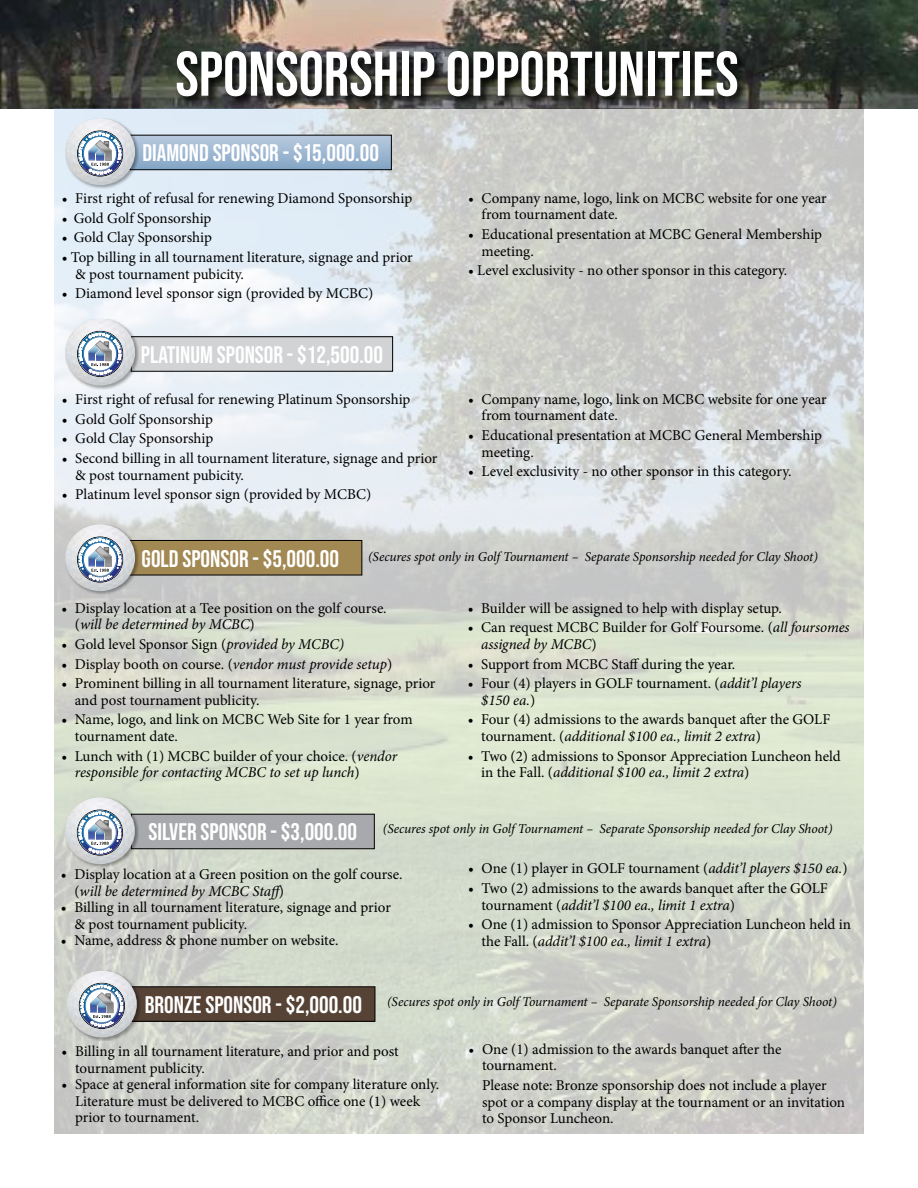
<style>
.page{position:relative;width:918px;height:1188px;background:#fff}
.page>*{position:absolute;margin:0;border:0;box-sizing:border-box;transform-origin:0 0}
.t1{font:63px "Bebas Neue";color:#fff}
.t2{font:24px "Bebas Neue";color:#fff}
.t3{font:15px/16.5px "Minion Pro";letter-spacing:-.005em;color:#000}
.t4{font:italic 15px/16.5px "Minion Pro";letter-spacing:-.01em;color:#000}
.t5{font:italic 13.5px "Minion Pro";letter-spacing:-.01em;color:#000}
.s1{font-style:italic}
.s2{font-style:normal}
</style>
<div class="page">
<img style="left:1px;top:1px;width:917px;height:108px">
<svg style="left:176px;top:50px;width:573px;height:57px;background:#2e302c"></svg>
<img style="left:54px;top:109px;width:810px;height:1025px">
<div style="left:131px;top:814px;width:243px;height:35px;background:#a7a9ac"></div>
<div style="left:131px;top:814px;width:244px;height:35px;border:1px solid #000"></div>
<div style="left:65px;top:797px;width:74px;height:71px;background:#000;opacity:.35"></div>
<img style="left:65px;top:797px;width:70px;height:67px">
<img style="left:78px;top:811px;width:45px;height:33px">
<svg style="left:79px;top:812px;width:42px;height:43px"></svg>
<div style="left:132px;top:987px;width:243px;height:34px;background:#564336"></div>
<div style="left:132px;top:986px;width:243px;height:36px;border:1px solid #000"></div>
<div style="left:67px;top:971px;width:74px;height:70px;background:#000;opacity:.35"></div>
<img style="left:67px;top:971px;width:70px;height:66px">
<img style="left:80px;top:984px;width:45px;height:33px">
<svg style="left:81px;top:985px;width:42px;height:44px"></svg>
<div style="left:131px;top:337px;width:262px;height:34px;background:#d1d3d4"></div>
<div style="left:131px;top:336px;width:262px;height:36px;border:1px solid #000"></div>
<div style="left:119px;top:540px;width:243px;height:35px;background:#a28853"></div>
<div style="left:118px;top:540px;width:244px;height:35px;border:1px solid #000"></div>
<div style="left:65px;top:319px;width:74px;height:70px;background:#000;opacity:.35"></div>
<img style="left:65px;top:319px;width:70px;height:67px">
<img style="left:78px;top:332px;width:45px;height:33px">
<svg style="left:79px;top:333px;width:42px;height:44px"></svg>
<svg style="left:139px;top:137px;width:251px;height:31px;background:#9db7d1"></svg>
<div style="left:130px;top:135px;width:262px;height:35px;border:1px solid #000"></div>
<div style="left:65px;top:118px;width:74px;height:71px;background:#000;opacity:.35"></div>
<img style="left:65px;top:118px;width:70px;height:67px">
<img style="left:78px;top:132px;width:45px;height:33px">
<svg style="left:79px;top:133px;width:42px;height:43px"></svg>
<div style="left:65px;top:524px;width:74px;height:71px;background:#000;opacity:.35"></div>
<img style="left:65px;top:524px;width:70px;height:67px">
<img style="left:78px;top:538px;width:45px;height:33px">
<svg style="left:79px;top:539px;width:42px;height:43px"></svg>
<h1 class="t1" style="left:175px;top:38px;width:565px">SPONSORSHIP OPPORTUNITIES</h1>
<h2 class="t2" style="left:142px;top:140px;width:238px">DIAMOND SPONSOR - $15,000.00</h2>
<p class="t3" style="left:62px;top:190px;width:352px">• First right of refusal for renewing Diamond Sponsorship</p>
<p class="t3" style="left:62px;top:210px;width:151px">• Gold Golf Sponsorship</p>
<p class="t3" style="left:62px;top:229px;width:152px">• Gold Clay Sponsorship</p>
<p class="t3" style="left:75px;top:249px;width:339px;text-indent:-14px">• Top billing in all tournament literature, signage and prior &amp; post tournament pubicity.</p>
<p class="t3" style="left:62px;top:285px;width:313px">• Diamond level sponsor sign (provided by MCBC)</p>
<h2 class="t2" style="left:141px;top:341px;width:244px">PLATINUM SPONSOR - $12,500.00</h2>
<p class="t3" style="left:62px;top:391px;width:350px">• First right of refusal for renewing Platinum Sponsorship</p>
<p class="t3" style="left:62px;top:411px;width:153px">• Gold Golf Sponsorship</p>
<p class="t3" style="left:62px;top:430px;width:153px">• Gold Clay Sponsorship</p>
<p class="t3" style="left:75px;top:450px;width:364px;text-indent:-14px">• Second billing in all tournament literature, signage and prior &amp; post tournament pubicity.</p>
<p class="t3" style="left:62px;top:486px;width:311px">• Platinum level sponsor sign (provided by MCBC)</p>
<p class="t3" style="left:482px;top:190px;width:347px;text-indent:-14px">• Company name, logo, link on MCBC website for one year from tournament date.</p>
<p class="t3" style="left:482px;top:226px;width:342px;text-indent:-14px">• Educational presentation at MCBC General Membership meeting.</p>
<p class="t3" style="left:468px;top:262px;width:321px">• Level exclusivity - no other sponsor in this category.</p>
<p class="t3" style="left:482px;top:391px;width:347px;text-indent:-14px">• Company name, logo, link on MCBC website for one year from tournament date.</p>
<p class="t3" style="left:482px;top:427px;width:342px;text-indent:-14px">• Educational presentation at MCBC General Membership meeting.</p>
<p class="t3" style="left:468px;top:463px;width:325px">• Level exclusivity - no other sponsor in this category.</p>
<h2 class="t2" style="left:142px;top:545px;width:199px">GOLD SPONSOR - $5,000.00</h2>
<p class="t3" style="left:75px;top:600px;width:313px;text-indent:-14px">• Display location at a Tee position on the golf course. (<span class="s1">will be determined by MCBC</span>)</p>
<p class="t3" style="left:61px;top:636px;width:284px">• Gold level Sponsor Sign (<span class="s1">provided by MCBC)</span></p>
<p class="t3" style="left:61px;top:656px;width:332px">• Display booth on course. (<span class="s1">vendor must provide setup</span>)</p>
<p class="t3" style="left:75px;top:675px;width:362px;text-indent:-14px">• Prominent billing in all tournament literature, signage, prior and post tournament publicity.</p>
<p class="t3" style="left:75px;top:712px;width:339px;text-indent:-14px">• Name, logo, and link on MCBC Web Site for 1 year from tournament date.</p>
<p class="t4" style="left:75px;top:748px;width:324px;text-indent:-14px"><span class="s2">• Lunch with (1) MCBC builder of your choice. (</span>vendor responsible for contacting MCBC to set up lunch<span class="s2">)</span></p>
<p class="t5" style="left:368px;top:548px;width:451px">(Secures spot only in Golf Tournament – Separate Sponsorship needed for Clay Shoot)</p>
<p class="t3" style="left:468px;top:600px;width:316px">• Builder will be assigned to help with display setup.</p>
<p class="t3" style="left:481px;top:619px;width:370px;text-indent:-14px">• Can request MCBC Builder for Golf Foursome. (<span class="s1">all foursomes assigned by MCBC</span>)</p>
<p class="t3" style="left:468px;top:656px;width:269px">• Support from MCBC Staff during the year.</p>
<p class="t3" style="left:481px;top:675px;width:322px;text-indent:-14px">• Four (4) players in GOLF tournament. (<span class="s1">addit’l players $150 ea.</span>)</p>
<p class="t3" style="left:481px;top:712px;width:351px;text-indent:-14px">• Four (4) admissions to the awards banquet after the GOLF tournament. (<span class="s1">additional $100 ea., limit 2 extra</span>)</p>
<p class="t3" style="left:481px;top:748px;width:361px;text-indent:-14px">• Two (2) admissions to Sponsor Appreciation Luncheon held in the Fall. (<span class="s1">additional $100 ea., limit 2 extra</span>)</p>
<h2 class="t2" style="left:148px;top:819px;width:210px">SILVER SPONSOR - $3,000.00</h2>
<p class="t5" style="left:383px;top:819px;width:451px">(Secures spot only in Golf Tournament – Separate Sponsorship needed for Clay Shoot)</p>
<p class="t3" style="left:74px;top:866px;width:330px;text-indent:-14px">• Display location at a Green position on the golf course. (<span class="s1">will be determined by MCBC Staff</span>)</p>
<p class="t3" style="left:74px;top:899px;width:318px;text-indent:-14px">• Billing in all tournament literature, signage and prior &amp; post tournament publicity.</p>
<p class="t3" style="left:61px;top:932px;width:279px">• Name, address &amp; phone number on website.</p>
<p class="t3" style="left:468px;top:860px;width:381px">• One (1) player in GOLF tournament (<span class="s1">addit’l players $150 ea.</span>)</p>
<p class="t3" style="left:482px;top:880px;width:348px;text-indent:-14px">• Two (2) admissions to the awards banquet after the GOLF tournament (<span class="s1">addit’l $100 ea., limit 1 extra</span>)</p>
<p class="t3" style="left:482px;top:916px;width:371px;text-indent:-14px">• One (1) admission to Sponsor Appreciation Luncheon held in the Fall. (<span class="s1">addit’l $100 ea., limit 1 extra</span>)</p>
<h2 class="t2" style="left:145px;top:991px;width:219px">BRONZE SPONSOR - $2,000.00</h2>
<p class="t5" style="left:387px;top:993px;width:451px">(Secures spot only in Golf Tournament – Separate Sponsorship needed for Clay Shoot)</p>
<p class="t3" style="left:75px;top:1043px;width:325px;text-indent:-14px">• Billing in all tournament literature, and prior and post tournament publicity.</p>
<p class="t3" style="left:75px;top:1076px;width:366px;text-indent:-14px">• Space at general information site for company literature only.<br>Literature must be delivered to MCBC office one (1) week prior to tournament.</p>
<p class="t3" style="left:482px;top:1041px;width:301px;text-indent:-14px">• One (1) admission to the awards banquet after the tournament.</p>
<p class="t3" style="left:482px;top:1077px;width:365px">Please note: Bronze sponsorship does not include a player spot or a company display at the tournament or an invitation to Sponsor Luncheon.</p>
</div>
